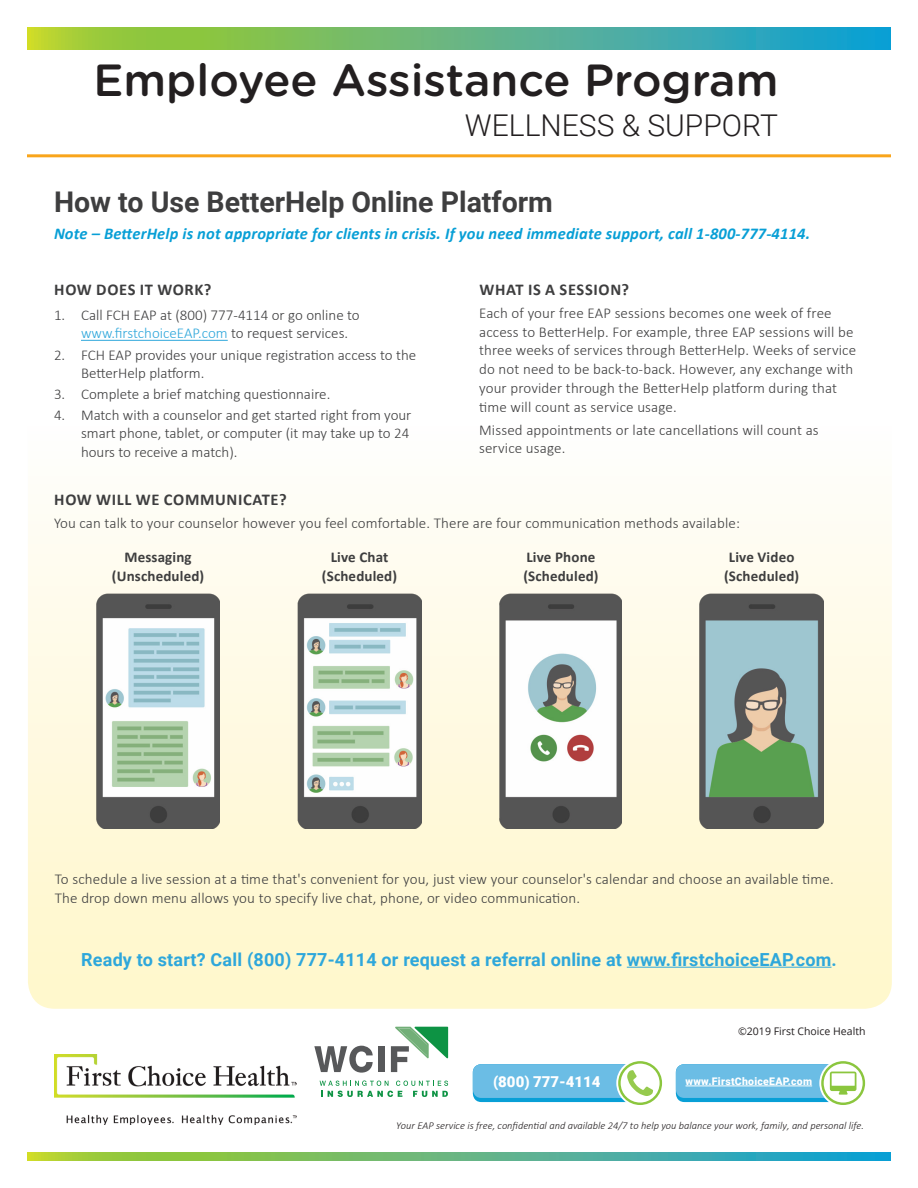
<style>
.page{position:relative;width:918px;height:1188px;background:#fff}
.page>*{position:absolute;margin:0;border:0;box-sizing:border-box;transform-origin:0 0}
.t1{font:500 45px "Gotham Rounded";color:#231f20}
.t2{font:300 30px "Roboto";color:#231f20}
.t3{font:700 28.5px "Roboto";color:#3e3e3f}
.t4{font:700 18px "Roboto";letter-spacing:.01em;color:#2ea7db}
.t5{font:italic 700 16.5px "Calibri";letter-spacing:.01em;color:#089fd6}
.Body{font:700 16.5px "Calibri";letter-spacing:.04em;color:#3e3e3f}
.Body-2{font:300 15px/18.8px "Calibri";letter-spacing:.01em;color:#3e3e3f}
.Body-3{font:700 15px "Calibri";letter-spacing:.01em;color:#3e3e3f}
.t6{font:900 15px "Roboto";color:#fff}
.t7{font:italic 300 10.5px "Calibri";color:#231f20}
.t8{font:900 10.5px "Roboto";letter-spacing:.025em;color:#fff}
.t9{font:10.5px "Open Sans";color:#231f20}
.s1{color:#2ea7db}
</style>
<div class="page">
<svg style="left:27px;top:1152px;width:864px;height:9px;background:#62b67f"></svg>
<div style="left:473px;top:1064px;width:162px;height:38px;background:#089fd6;border-radius:9px"></div>
<div style="left:473px;top:1064px;width:162px;height:34px;background:#6bbde5;border-radius:9px"></div>
<div style="left:616px;top:1059px;width:48px;height:48px;border:5px solid #fff;border-radius:50%"></div>
<svg style="left:619px;top:1062px;width:42px;height:42px"></svg>
<div style="left:618px;top:1061px;width:44px;height:44px;border:2px solid #8bc63e;border-radius:50%"></div>
<svg style="left:627px;top:1070px;width:26px;height:26px"></svg>
<div style="left:676px;top:1064px;width:162px;height:38px;background:#089fd6;border-radius:9px"></div>
<div style="left:676px;top:1064px;width:162px;height:34px;background:#6bbde5;border-radius:9px"></div>
<div style="left:822px;top:1062px;width:43px;height:42px;background:#8bc63e;border-radius:50%"></div>
<div style="left:819px;top:1059px;width:48px;height:48px;border:5px solid #fff;border-radius:50%"></div>
<svg style="left:822px;top:1062px;width:42px;height:42px"></svg>
<div style="left:821px;top:1061px;width:44px;height:44px;border:2px solid #8bc63e;border-radius:50%"></div>
<hr style="left:686px;top:1086px;width:126px;height:1px;background:#fff">
<svg style="left:830px;top:1072px;width:26px;height:23px"></svg>
<img style="left:54px;top:1054px;width:243px;height:71px">
<svg style="left:28px;top:514px;width:864px;height:495px"></svg>
<svg style="left:27px;top:27px;width:864px;height:23px;background:#63b67f"></svg>
<hr style="left:27px;top:154px;width:864px;height:3px;background:#f9a51b">
<hr style="left:81px;top:340px;width:147px;height:1px;background:#2ea7db">
<hr style="left:627px;top:967px;width:204px;height:1px;background:#2ea7db">
<img style="left:96px;top:593px;width:124px;height:235px">
<img style="left:298px;top:593px;width:123px;height:235px">
<img style="left:499px;top:593px;width:123px;height:235px">
<img style="left:700px;top:593px;width:123px;height:235px">
<svg style="left:314px;top:1046px;width:59px;height:27px"></svg>
<div style="left:378px;top:1046px;width:6px;height:26px;background:#57585a"></div>
<svg style="left:320px;top:1080px;width:128px;height:17px"></svg>
<svg style="left:391px;top:1027px;width:57px;height:45px"></svg>
<h1 class="t1" style="left:93px;top:48px;width:687px">Employee Assistance Program</h1>
<h2 class="t2" style="left:465px;top:104px;width:315px">WELLNESS &amp; SUPPORT</h2>
<h1 class="t3" style="left:54px;top:182px;width:501px">How to Use BetterHelp Online Platform</h1>
<p class="t5" style="left:54px;top:222px;width:758px">Note – BetterHelp is not appropriate for clients in crisis. If you need immediate support, call 1-800-777-4114.</p>
<p class="Body" style="left:54px;top:278px;width:159px">HOW DOES IT WORK?</p>
<p class="Body-2" style="left:81px;top:306px;width:280px;line-height:18px;text-indent:-27px">1. Call FCH EAP at (800) 777-4114 or go online to <span class="s1">www.firstchoiceEAP.com</span> to request services.</p>
<p class="Body-2" style="left:81px;top:346px;width:337px;line-height:18px;text-indent:-27px">2. FCH EAP provides your unique registration access to the<br>BetterHelp platform.</p>
<p class="Body-2" style="left:54px;top:384px;width:278px">3. Complete a brief matching questionnaire.</p>
<p class="Body-2" style="left:81px;top:406px;width:332px;line-height:18.3px;text-indent:-27px">4. Match with a counselor and get started right from your smart phone, tablet, or computer (it may take up to 24 hours to receive a match).</p>
<p class="Body" style="left:479px;top:278px;width:151px">WHAT IS A SESSION?</p>
<p class="Body-2" style="left:479px;top:303px;width:379px">Each of your free EAP sessions becomes one week of free access to BetterHelp. For example, three EAP sessions will be three weeks of services through BetterHelp. Weeks of service do not need to be back-to-back. However, any exchange with your provider through the BetterHelp platform during that time will count as service usage.</p>
<p class="Body-2" style="left:479px;top:420px;width:341px">Missed appointments or late cancellations will count as service usage.</p>
<p class="Body" style="left:54px;top:488px;width:234px">HOW WILL WE COMMUNICATE?</p>
<p class="Body-2" style="left:54px;top:513px;width:687px">You can talk to your counselor however you feel comfortable. There are four communication methods available:</p>
<p class="Body-3" style="left:125px;top:547px;width:69px">Messaging</p>
<p class="Body-3" style="left:112px;top:566px;width:94px">(Unscheduled)</p>
<p class="Body-3" style="left:331px;top:547px;width:59px">Live Chat</p>
<p class="Body-3" style="left:322px;top:566px;width:77px">(Scheduled)</p>
<p class="Body-3" style="left:526px;top:547px;width:70px">Live Phone</p>
<p class="Body-3" style="left:523px;top:566px;width:77px">(Scheduled)</p>
<p class="Body-3" style="left:729px;top:547px;width:67px">Live Video</p>
<p class="Body-3" style="left:724px;top:566px;width:77px">(Scheduled)</p>
<p class="Body-2" style="left:55px;top:870px;width:780px">To schedule a live session at a time that's convenient for you, just view your counselor's calendar and choose an available time.<br>The drop down menu allows you to specify live chat, phone, or video communication.</p>
<h2 class="t4" style="left:81px;top:947px;width:757px">Ready to start? Call (800) 777-4114 or request a referral online at www.firstchoiceEAP.com.</h2>
<p class="t9" style="left:738px;top:1024px;width:129px">©2019 First Choice Health</p>
<p class="t6" style="left:493px;top:1071px;width:109px">(800) 777-4114</p>
<p class="t8" style="left:686px;top:1074px;width:128px">www.FirstChoiceEAP.com</p>
<p class="t7" style="left:396px;top:1119px;width:470px">Your EAP service is free, confidential and available 24/7 to help you balance your work, family, and personal life.</p>
</div>
